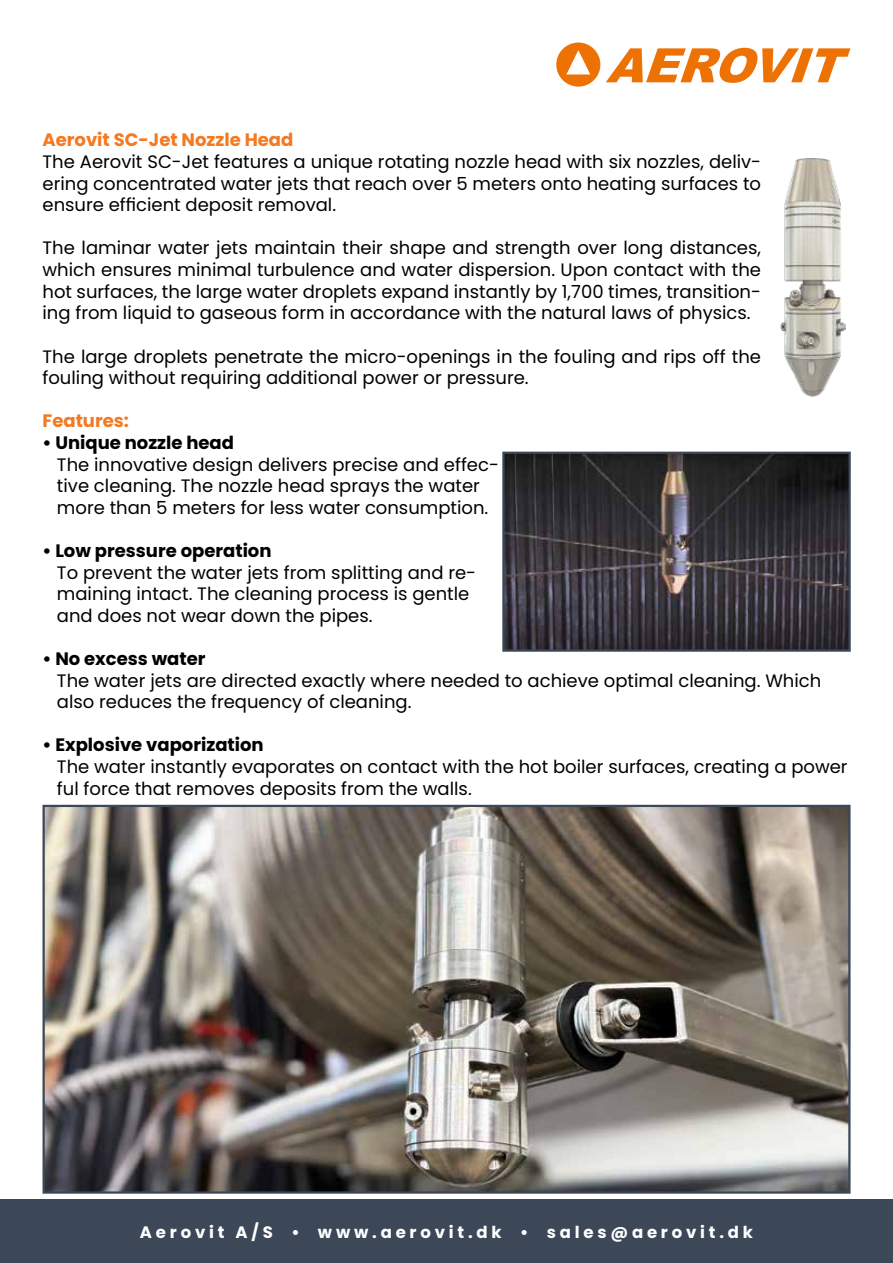
<style>
.page{position:relative;width:893px;height:1263px;background:#fff}
.page>*{position:absolute;margin:0;border:0;box-sizing:border-box;transform-origin:0 0}
.t1{font:18px/21.6px "Poppins";color:#000}
.t2{font:700 18px "Poppins";color:#000}
.t3{font:700 18px "Poppins";color:#f47920}
.t4{font:700 16.5px "Poppins";letter-spacing:.23em;color:#fff}
</style>
<div class="page">
<svg style="left:606px;top:48px;width:244px;height:35px"></svg>
<div style="left:556px;top:43px;width:44px;height:44px;background:#ee7203;border-radius:50%"></div>
<svg style="left:566px;top:50px;width:24px;height:24px"></svg>
<div style="left:0;top:1199px;width:893px;height:64px;background:#3c4858"></div>
<img style="left:505px;top:455px;width:343px;height:194px">
<div style="left:502px;top:452px;width:349px;height:200px;border:2px solid #3c4858"></div>
<img style="left:780px;top:158px;width:65px;height:239px">
<img style="left:46px;top:808px;width:801px;height:383px">
<div style="left:43px;top:805px;width:807px;height:389px;border:2px solid #3c4858"></div>
<p class="t3" style="left:43px;top:130px;width:252px">Aerovit SC-Jet Nozzle Head</p>
<p class="t1" style="left:43px;top:151px;width:720px;text-align:justify">The Aerovit SC-Jet features a unique rotating nozzle head with six nozzles, deliv&shy;ering concentrated water jets that reach over 5 meters onto heating surfaces to ensure efficient deposit removal.</p>
<p class="t1" style="left:43px;top:237px;width:720px;text-align:justify">The laminar water jets maintain their shape and strength over long distances, which ensures minimal turbulence and water dispersion. Upon contact with the hot surfaces, the large water droplets expand instantly by 1,700 times, transition&shy;ing from liquid to gaseous form in accordance with the natural laws of physics.</p>
<p class="t1" style="left:43px;top:345px;width:720px">The large droplets penetrate the micro-openings in the fouling and rips off the fouling without requiring additional power or pressure.</p>
<p class="t3" style="left:43px;top:411px;width:88px">Features:</p>
<p class="t2" style="left:43px;top:432px;width:193px">• Unique nozzle head</p>
<p class="t1" style="left:57px;top:453px;width:443px">The innovative design delivers precise and effec&shy;tive cleaning. The nozzle head sprays the water more than 5 meters for less water consumption.</p>
<p class="t2" style="left:43px;top:540px;width:231px">• Low pressure operation</p>
<p class="t1" style="left:57px;top:561px;width:421px">To prevent the water jets from splitting and re&shy;maining intact. The cleaning process is gentle and does not wear down the pipes.</p>
<p class="t2" style="left:43px;top:648px;width:165px">• No excess water</p>
<p class="t1" style="left:57px;top:669px;width:766px">The water jets are directed exactly where needed to achieve optimal cleaning. Which also reduces the frequency of cleaning.</p>
<p class="t2" style="left:43px;top:735px;width:223px">• Explosive vaporization</p>
<p class="t1" style="left:57px;top:756px;width:792px">The water instantly evaporates on contact with the hot boiler surfaces, creating a power ful force that removes deposits from the walls.</p>
<p class="t4" style="left:140px;top:1222px;width:615px">Aerovit A/S • www.aerovit.dk • sales@aerovit.dk</p>
</div>
